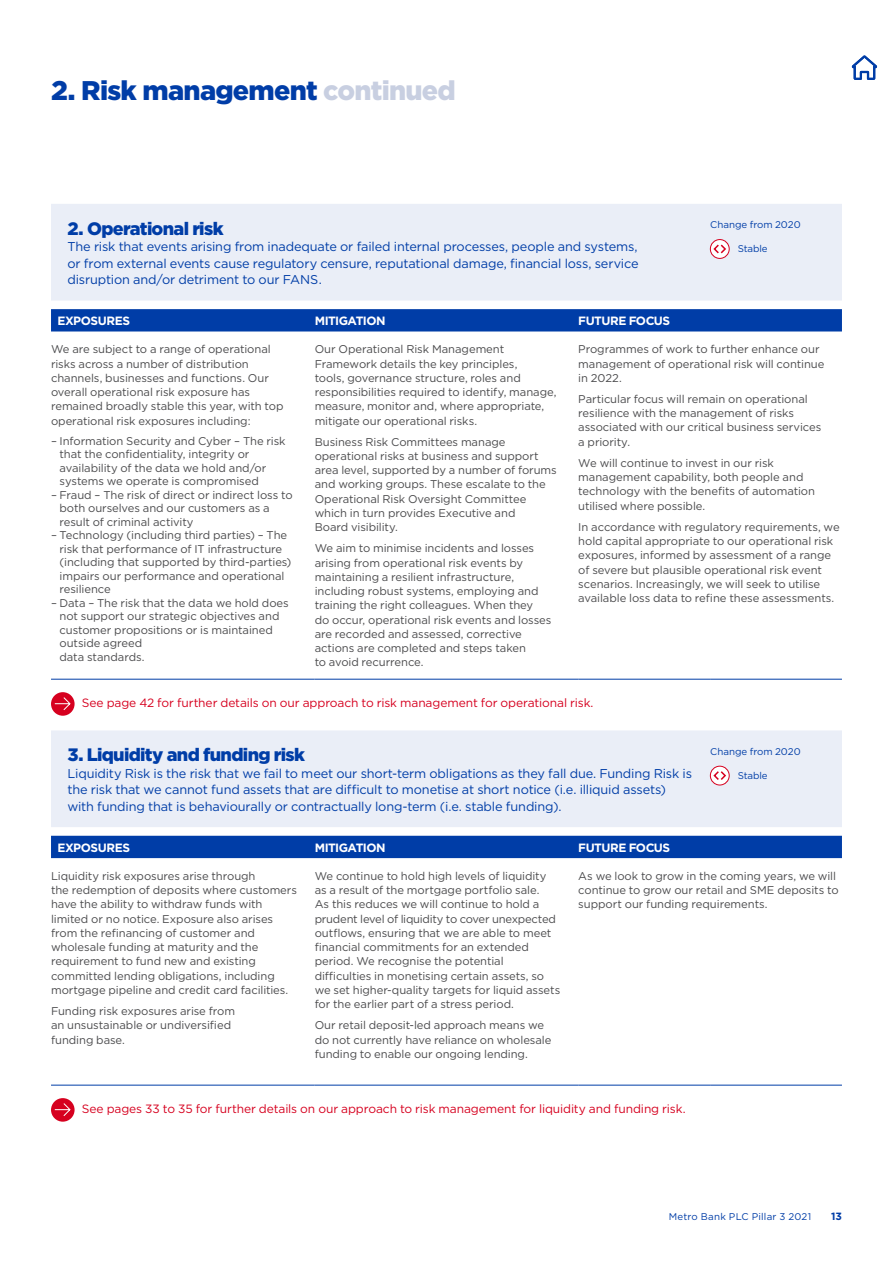
<style>
.page{position:relative;width:893px;height:1263px;background:#fff}
.page>*{position:absolute;margin:0;border:0;box-sizing:border-box;transform-origin:0 0}
.PageTitle_L4____18pt{font:900 27px "Gotham";letter-spacing:-.025em;color:#003da7}
.Highlights_Heading_L{font:900 18px "Gotham";letter-spacing:-.035em;color:#003da7}
.Bodytext_L1___Blue{font:12.75px/16.5px "Gotham";letter-spacing:-.015em;color:#003da7;text-align:justify}
.More_info_Find_detai{font:12px "Gotham";letter-spacing:-.01em;color:#d6001f}
.Headings_L1___Chart{font:700 12px "Gotham";letter-spacing:-.04em;color:#fff}
.Bodytext_L3___7_5pt{font:11.25px/14.2px "Gotham";letter-spacing:-.005em;color:#4b4b4d}
.Bullet_List_L3___7_5{font:11.25px/13.5px "Gotham";letter-spacing:-.005em;color:#4b4b4d}
.t1{font:700 10.5px "Gotham";color:#003da7}
.Footnotes_6_5pt{font:9.75px "Gotham";color:#003da7}
.Footnotes_6_5pt-2{font:9.75px "Gotham";letter-spacing:.02em;color:#003da7}
.TableFigures_15mm_Cu{font:9.75px "Gotham";letter-spacing:-.015em;color:#003da7}
.s1{color:#c8cfe1}
</style>
<div class="page">
<svg style="left:852px;top:55px;width:25px;height:25px"></svg>
<div style="left:51px;top:204px;width:791px;height:97px;background:#eaeef7"></div>
<div style="left:51px;top:309px;width:791px;height:22px;background:#003da7"></div>
<hr style="left:51px;top:679px;width:264px;height:1px;background:#003da7">
<hr style="left:315px;top:679px;width:263px;height:1px;background:#003da7">
<hr style="left:578px;top:679px;width:132px;height:1px;background:#003da7">
<hr style="left:710px;top:679px;width:132px;height:1px;background:#003da7">
<svg style="left:710px;top:240px;width:19px;height:18px"></svg>
<div style="left:710px;top:239px;width:19px;height:20px;border:1px solid #d6001f;border-radius:50%"></div>
<svg style="left:712px;top:243px;width:15px;height:12px"></svg>
<svg style="left:51px;top:692px;width:24px;height:24px"></svg>
<svg style="left:54px;top:696px;width:17px;height:15px"></svg>
<div style="left:51px;top:730px;width:791px;height:97px;background:#eaeef7"></div>
<div style="left:51px;top:835px;width:791px;height:23px;background:#003da7"></div>
<hr style="left:51px;top:1085px;width:264px;height:1px;background:#003da7">
<hr style="left:315px;top:1085px;width:263px;height:1px;background:#003da7">
<hr style="left:578px;top:1085px;width:132px;height:1px;background:#003da7">
<hr style="left:710px;top:1085px;width:132px;height:1px;background:#003da7">
<svg style="left:710px;top:766px;width:19px;height:19px"></svg>
<div style="left:710px;top:766px;width:19px;height:19px;border:1px solid #d6001f;border-radius:50%"></div>
<svg style="left:712px;top:769px;width:15px;height:13px"></svg>
<svg style="left:51px;top:1098px;width:24px;height:24px"></svg>
<svg style="left:54px;top:1102px;width:17px;height:15px"></svg>
<h1 class="PageTitle_L4____18pt" style="left:51px;top:72px;width:406px">2. Risk management <span class="s1">continued</span></h1>
<h1 class="Highlights_Heading_L" style="left:68px;top:216px;width:158px">2. Operational risk</h1>
<p class="Bodytext_L1___Blue" style="left:68px;top:238px;width:573px">The risk that events arising from inadequate or failed internal processes, people and systems, or from external events cause regulatory censure, reputational damage, financial loss, service disruption and/or detriment to our FANS.</p>
<p class="Footnotes_6_5pt" style="left:710px;top:218px;width:92px">Change from 2020</p>
<p class="TableFigures_15mm_Cu" style="left:738px;top:243px;width:31px">Stable</p>
<p class="Headings_L1___Chart" style="left:57px;top:313px;width:74px">EXPOSURES</p>
<p class="Headings_L1___Chart" style="left:315px;top:313px;width:72px">MITIGATION</p>
<p class="Headings_L1___Chart" style="left:578px;top:313px;width:93px">FUTURE FOCUS</p>
<p class="Bodytext_L3___7_5pt" style="left:51px;top:342px;width:234px">We are subject to a range of operational risks across a number of distribution channels, businesses and functions. Our overall operational risk exposure has remained broadly stable this year, with top operational risk exposures including:</p>
<p class="Bullet_List_L3___7_5" style="left:60px;top:434px;width:228px;text-indent:-9px">– Information Security and Cyber – The risk that the confidentiality, integrity or availability of the data we hold and/or systems we operate is compromised</p>
<p class="Bullet_List_L3___7_5" style="left:60px;top:488px;width:235px;text-indent:-9px">– Fraud – The risk of direct or indirect loss to both ourselves and our customers as a result of criminal activity</p>
<p class="Bullet_List_L3___7_5" style="left:60px;top:528px;width:233px;text-indent:-9px">– Technology (including third parties) – The risk that performance of IT infrastructure (including that supported by third-parties) impairs our performance and operational resilience</p>
<p class="Bullet_List_L3___7_5" style="left:60px;top:596px;width:231px;text-indent:-9px">– Data – The risk that the data we hold does not support our strategic objectives and customer propositions or is maintained outside agreed<br>data standards.</p>
<p class="Bodytext_L3___7_5pt" style="left:578px;top:342px;width:248px">Programmes of work to further enhance our management of operational risk will continue in 2022.</p>
<p class="Bodytext_L3___7_5pt" style="left:578px;top:392px;width:244px">Particular focus will remain on operational resilience with the management of risks associated with our critical business services a priority.</p>
<p class="Bodytext_L3___7_5pt" style="left:578px;top:456px;width:238px">We will continue to invest in our risk management capability, both people and technology with the benefits of automation utilised where possible.</p>
<p class="Bodytext_L3___7_5pt" style="left:578px;top:519px;width:263px">In accordance with regulatory requirements, we hold capital appropriate to our operational risk exposures, informed by assessment of a range of severe but plausible operational risk event scenarios. Increasingly, we will seek to utilise available loss data to refine these assessments.</p>
<p class="Bodytext_L3___7_5pt" style="left:315px;top:342px;width:243px">Our Operational Risk Management Framework details the key principles,<br>tools, governance structure, roles and responsibilities required to identify, manage, measure, monitor and, where appropriate, mitigate our operational risks.</p>
<p class="Bodytext_L3___7_5pt" style="left:315px;top:434px;width:244px">Business Risk Committees manage operational risks at business and support area level, supported by a number of forums and working groups. These escalate to the Operational Risk Oversight Committee which in turn provides Executive and<br>Board visibility.</p>
<p class="Bodytext_L3___7_5pt" style="left:315px;top:541px;width:238px">We aim to minimise incidents and losses arising from operational risk events by maintaining a resilient infrastructure, including robust systems, employing and training the right colleagues. When they<br>do occur, operational risk events and losses are recorded and assessed, corrective actions are completed and steps taken<br>to avoid recurrence.</p>
<p class="More_info_Find_detai" style="left:82px;top:695px;width:513px">See page 42 for further details on our approach to risk management for operational risk.</p>
<h1 class="Highlights_Heading_L" style="left:68px;top:742px;width:239px">3. Liquidity and funding risk</h1>
<p class="Bodytext_L1___Blue" style="left:68px;top:765px;width:626px;text-align:left">Liquidity Risk is the risk that we fail to meet our short-term obligations as they fall due. Funding Risk is the risk that we cannot fund assets that are difficult to monetise at short notice (i.e. illiquid assets) with funding that is behaviourally or contractually long-term (i.e. stable funding).</p>
<p class="Footnotes_6_5pt" style="left:710px;top:745px;width:92px">Change from 2020</p>
<p class="TableFigures_15mm_Cu" style="left:738px;top:769px;width:31px">Stable</p>
<p class="Headings_L1___Chart" style="left:57px;top:839px;width:74px">EXPOSURES</p>
<p class="Headings_L1___Chart" style="left:315px;top:839px;width:72px">MITIGATION</p>
<p class="Headings_L1___Chart" style="left:578px;top:839px;width:93px">FUTURE FOCUS</p>
<p class="Bodytext_L3___7_5pt" style="left:51px;top:868px;width:248px">Liquidity risk exposures arise through<br>the redemption of deposits where customers have the ability to withdraw funds with limited or no notice. Exposure also arises from the refinancing of customer and wholesale funding at maturity and the requirement to fund new and existing committed lending obligations, including mortgage pipeline and credit card facilities.</p>
<p class="Bodytext_L3___7_5pt" style="left:51px;top:1004px;width:186px">Funding risk exposures arise from an unsustainable or undiversified funding base.</p>
<p class="Bodytext_L3___7_5pt" style="left:315px;top:868px;width:247px">We continue to hold high levels of liquidity as a result of the mortgage portfolio sale.<br>As this reduces we will continue to hold a prudent level of liquidity to cover unexpected outflows, ensuring that we are able to meet financial commitments for an extended period. We recognise the potential difficulties in monetising certain assets, so we set higher-quality targets for liquid assets for the earlier part of a stress period.</p>
<p class="Bodytext_L3___7_5pt" style="left:315px;top:1018px;width:238px">Our retail deposit-led approach means we do not currently have reliance on wholesale funding to enable our ongoing lending.</p>
<p class="Bodytext_L3___7_5pt" style="left:578px;top:868px;width:262px">As we look to grow in the coming years, we will continue to grow our retail and SME deposits to support our funding requirements.</p>
<p class="More_info_Find_detai" style="left:82px;top:1101px;width:605px">See pages 33 to 35 for further details on our approach to risk management for liquidity and funding risk.</p>
<p class="Footnotes_6_5pt-2" style="left:669px;top:1210px;width:144px">Metro Bank PLC Pillar 3 2021</p>
<p class="t1" style="left:831px;top:1209px;width:12px">13</p>
</div>
